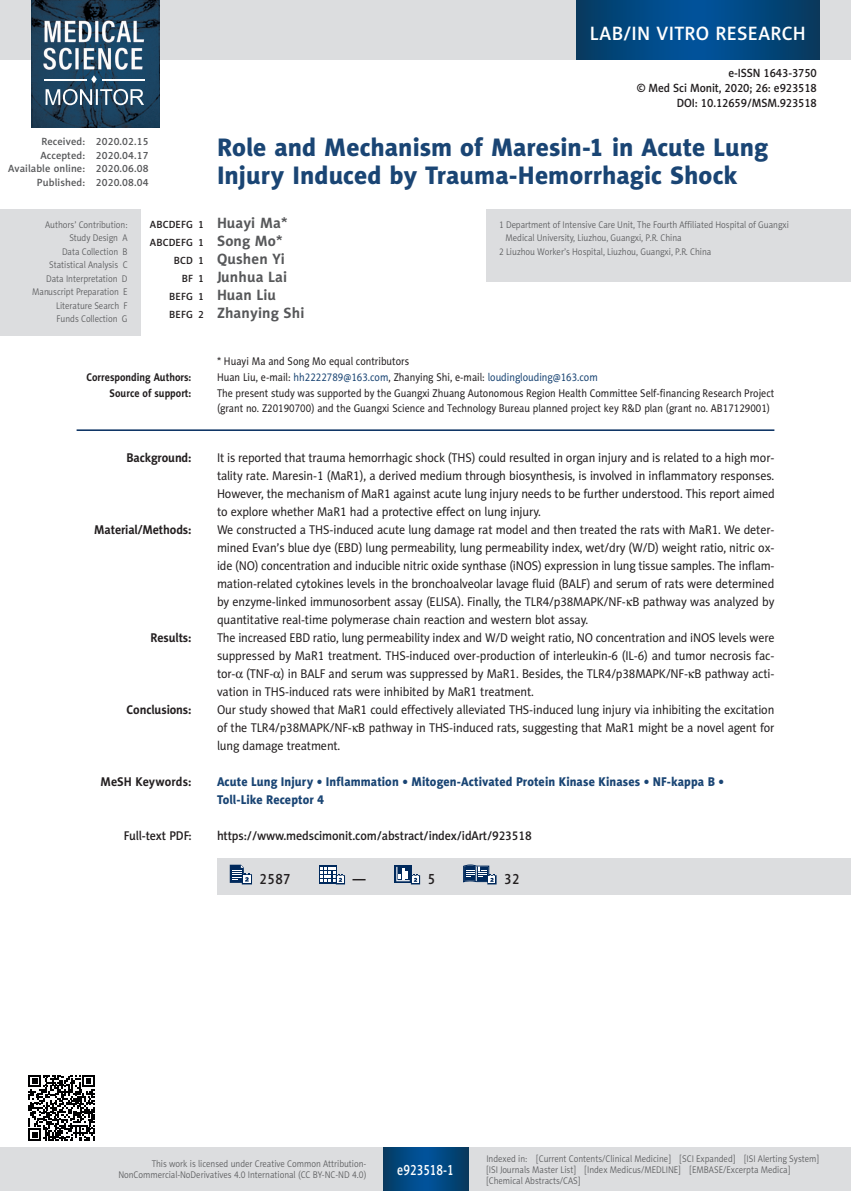
<style>
.page{position:relative;width:851px;height:1191px;background:#fff}
.page>*{position:absolute;margin:0;border:0;box-sizing:border-box;transform-origin:0 0}
.MSM_Tytul{font:25.5px/28.5px "Naomi Sans EFN Heavy";color:#1a4574}
.t1{font:19.5px "Naomi Sans EFN Medium";letter-spacing:.015em;color:#fff}
.MSM_Autorzy{font:700 15px "Naomi Sans EFN";letter-spacing:.01em;color:#57585a}
.MSM_e-PAGINA{font:15px "Naomi Sans EFN Medium";color:#fff;scale:.8 1}
.MSM_dane{font:15px "Naomi Sans EFN Medium";letter-spacing:.03em;color:#231f20;scale:.9 1}
.MSM_Summary_body{font:12.75px/18px "Naomi Sans EFN";letter-spacing:-.01em;color:#231f20;text-align:justify;scale:.95 1}
.MSM_keywords{font:12.75px/18px "Naomi Sans EFN Heavy";letter-spacing:.005em;color:#1a4574;scale:.95 1}
.MSM_full_text_pdf{font:12.75px "Naomi Sans EFN Medium";letter-spacing:-.01em;color:#231f20;scale:.95 1}
.MSM_Summary_body-2{font:700 12.75px "Naomi Sans EFN";letter-spacing:-.01em;color:#231f20;scale:.95 1}
.MSM_keywords-2{font:700 12.75px "Naomi Sans EFN";letter-spacing:.005em;color:#231f20;scale:.95 1}
.MSM_full_text_pdf-2{font:12px "Naomi Sans EFN Medium";letter-spacing:-.01em;color:#231f20;scale:.95 1}
.MSM_Support{font:11.25px/15.8px "Naomi Sans EFN";color:#231f20;scale:.9 1}
.MSM_Adres{font:11.25px "Naomi Sans EFN";color:#1a4574;scale:.9 1}
.MSM_Adres-2{font:11.25px "Naomi Sans EFN";color:#231f20;scale:.9 1}
.MSM_Adres-3{font:700 11.25px "Naomi Sans EFN";color:#231f20;scale:.9 1}
.MSM_Support-2{font:700 11.25px "Naomi Sans EFN";color:#231f20;scale:.9 1}
.t2{font:10.5px "Naomi Sans EFN Medium";letter-spacing:.01em;color:#57585a}
.MSM_Autorzy-2{font:10.5px "Naomi Sans EFN Medium";letter-spacing:.01em;color:#231f20}
.MSM_Afiliacja{font:9.75px/11.2px "Naomi Sans EFN Light";color:#57585a;scale:.9 1}
.s1{font-family:"Naomi Sans EFN";font-weight:700;font-size:15px;color:#57585a}
.s2{font-family:"Naomi Sans EFN Medium";font-weight:400;font-size:10.5px;color:#231f20}
.s3{color:#231f20}
.s4{font-family:"Standard Sym L"}
</style>
<div class="page">
<div style="left:217px;top:858px;width:633px;height:36px;background:#dcdddf"></div>
<svg style="left:230px;top:864px;width:22px;height:20px"></svg>
<div style="left:319px;top:865px;width:17px;height:18px;background:#00295c"></div>
<svg style="left:320px;top:866px;width:25px;height:18px"></svg>
<div style="left:394px;top:865px;width:18px;height:18px;background:#00295c"></div>
<svg style="left:396px;top:867px;width:24px;height:17px"></svg>
<svg style="left:463px;top:864px;width:33px;height:20px"></svg>
<hr style="left:77px;top:429px;width:697px;height:2px;background:#00295c">
<div style="left:0;top:210px;width:140px;height:126px;background:#dcdddf"></div>
<div style="left:486px;top:210px;width:364px;height:72px;background:#dcdddf"></div>
<svg style="left:28px;top:1075px;width:67px;height:66px"></svg>
<div style="left:0;top:1148px;width:850px;height:43px;background:#dcdddf"></div>
<svg style="left:383px;top:1147px;width:85px;height:43px;background:#02477e"></svg>
<div style="left:0;top:0;width:850px;height:60px;background:#dcdddf"></div>
<img style="left:32px;top:0;width:127px;height:128px">
<img style="left:45px;top:79px;width:41px;height:1px">
<img style="left:103px;top:79px;width:41px;height:1px">
<svg style="left:91px;top:75px;width:6px;height:8px"></svg>
<img style="left:46px;top:89px;width:98px;height:16px">
<svg style="left:576px;top:0;width:243px;height:60px;background:#02477e"></svg>
<h2 class="t1" style="left:589px;top:22px;width:217px">LAB/IN VITRO RESEARCH</h2>
<p class="MSM_full_text_pdf-2" style="left:728px;top:66px;width:95px">e-ISSN 1643-3750</p>
<p class="MSM_full_text_pdf-2" style="left:636px;top:81px;width:191px">© Med Sci Monit, 2020; 26: e923518</p>
<p class="MSM_full_text_pdf-2" style="left:676px;top:96px;width:149px">DOI: 10.12659/MSM.923518</p>
<p class="MSM_Tytul" style="left:217px;top:132px;width:552px">Role and Mechanism of Maresin-1 in Acute Lung<br>Injury Induced by Trauma-Hemorrhagic Shock</p>
<p class="MSM_Autorzy-2" style="left:150px;top:218px;width:139px">ABCDEFG 1 <span class="s1">Huayi Ma*</span></p>
<p class="MSM_Autorzy-2" style="left:150px;top:236px;width:134px">ABCDEFG 1 <span class="s1">Song Mo*</span></p>
<p class="MSM_Autorzy" style="left:174px;top:250px;width:113px"><span class="s2">BCD 1</span> Qushen Yi</p>
<p class="MSM_Autorzy" style="left:182px;top:268px;width:107px"><span class="s2">BF 1</span> Junhua Lai</p>
<p class="MSM_Autorzy" style="left:169px;top:286px;width:108px"><span class="s2">BEFG 1</span> Huan Liu</p>
<p class="MSM_Autorzy" style="left:169px;top:304px;width:137px"><span class="s2">BEFG 2</span> Zhanying Shi</p>
<p class="MSM_Adres-2" style="left:217px;top:355px;width:215px">* Huayi Ma and Song Mo equal contributors</p>
<p class="MSM_Adres-3" style="left:86px;top:370px;width:118px">Corresponding Authors:</p>
<p class="MSM_Adres" style="left:217px;top:370px;width:424px"><span class="s3">Huan Liu, e-mail:</span> hh2222789@163.com<span class="s3">, Zhanying Shi, e-mail:</span> loudinglouding@163.com</p>
<p class="MSM_Support-2" style="left:110px;top:386px;width:92px">Source of support:</p>
<p class="MSM_Support" style="left:217px;top:385px;width:620px">The present study was supported by the Guangxi Zhuang Autonomous Region Health Committee Self-financing Research Project (grant no. Z20190700) and the Guangxi Science and Technology Bureau planned project key R&amp;D plan (grant no. AB17129001)</p>
<p class="MSM_Summary_body-2" style="left:126px;top:450px;width:70px">Background:</p>
<p class="MSM_Summary_body" style="left:217px;top:449px;width:588px">It is reported that trauma hemorrhagic shock (THS) could resulted in organ injury and is related to a high mor&shy;tality rate. Maresin-1 (MaR1), a derived medium through biosynthesis, is involved in inflammatory responses.<br>However, the mechanism of MaR1 against acute lung injury needs to be further understood. This report aimed to explore whether MaR1 had a protective effect on lung injury.</p>
<p class="MSM_Summary_body-2" style="left:94px;top:522px;width:104px">Material/Methods:</p>
<p class="MSM_Summary_body" style="left:217px;top:521px;width:588px">We constructed a THS-induced acute lung damage rat model and then treated the rats with MaR1. We deter&shy;mined Evan’s blue dye (EBD) lung permeability, lung permeability index, wet/dry (W/D) weight ratio, nitric ox&shy;ide (NO) concentration and inducible nitric oxide synthase (iNOS) expression in lung tissue samples. The inflam&shy;mation-related cytokines levels in the bronchoalveolar lavage fluid (BALF) and serum of rats were determined by enzyme-linked immunosorbent assay (ELISA). Finally, the TLR4/p38MAPK/NF-<span class="s4">k</span>B pathway was analyzed by quantitative real-time polymerase chain reaction and western blot assay.</p>
<p class="MSM_Summary_body-2" style="left:150px;top:630px;width:45px">Results:</p>
<p class="MSM_Summary_body" style="left:217px;top:629px;width:588px">The increased EBD ratio, lung permeability index and W/D weight ratio, NO concentration and iNOS levels were suppressed by MaR1 treatment. THS-induced over-production of interleukin-6 (IL-6) and tumor necrosis fac&shy;tor-<span class="s4">a</span> (TNF-<span class="s4">a</span>) in BALF and serum was suppressed by MaR1. Besides, the TLR4/p38MAPK/NF-<span class="s4">k</span>B pathway acti&shy;vation in THS-induced rats were inhibited by MaR1 treatment.</p>
<p class="MSM_Summary_body-2" style="left:127px;top:702px;width:70px">Conclusions:</p>
<p class="MSM_Summary_body" style="left:217px;top:701px;width:588px">Our study showed that MaR1 could effectively alleviated THS-induced lung injury via inhibiting the excitation of the TLR4/p38MAPK/NF-<span class="s4">k</span>B pathway in THS-induced rats, suggesting that MaR1 might be a novel agent for lung damage treatment.</p>
<p class="MSM_keywords-2" style="left:100px;top:774px;width:97px">MeSH Keywords:</p>
<p class="MSM_keywords" style="left:217px;top:772px;width:535px">Acute Lung Injury • Inflammation • Mitogen-Activated Protein Kinase Kinases • NF-kappa B •<br>Toll-Like Receptor 4</p>
<p class="MSM_full_text_pdf" style="left:124px;top:828px;width:73px">Full-text PDF:</p>
<p class="MSM_full_text_pdf" style="left:217px;top:828px;width:333px">https://www.medscimonit.com/abstract/index/idArt/923518</p>
<p class="t2" style="left:41px;top:136px;width:109px">Received: 2020.02.15</p>
<p class="t2" style="left:40px;top:149px;width:110px">Accepted: 2020.04.17</p>
<p class="t2" style="left:8px;top:163px;width:142px">Available online: 2020.06.08</p>
<p class="t2" style="left:37px;top:176px;width:113px">Published: 2020.08.04</p>
<p class="MSM_Afiliacja" style="left:45px;top:219px;width:93px">Authors’ Contribution:</p>
<p class="MSM_Afiliacja" style="left:69px;top:232px;width:66px">Study Design A</p>
<p class="MSM_Afiliacja" style="left:62px;top:246px;width:74px">Data Collection B</p>
<p class="MSM_Afiliacja" style="left:49px;top:259px;width:89px">Statistical Analysis C</p>
<p class="MSM_Afiliacja" style="left:46px;top:273px;width:92px">Data Interpretation D</p>
<p class="MSM_Afiliacja" style="left:32px;top:286px;width:107px">Manuscript Preparation E</p>
<p class="MSM_Afiliacja" style="left:56px;top:300px;width:81px">Literature Search F</p>
<p class="MSM_Afiliacja" style="left:57px;top:313px;width:80px">Funds Collection G</p>
<p class="MSM_Afiliacja" style="left:505px;top:218px;width:316px;line-height:13.5px;text-indent:-6px">1 Department of Intensive Care Unit, The Fourth Affiliated Hospital of Guangxi<br>Medical University, Liuzhou, Guangxi, P.R. China</p>
<p class="MSM_Afiliacja" style="left:499px;top:246px;width:237px">2 Liuzhou Worker’s Hospital, Liuzhou, Guangxi, P.R. China</p>
<p class="MSM_dane" style="left:259px;top:870px;width:36px">2587</p>
<p class="MSM_dane" style="left:352px;top:870px;width:16px">—</p>
<p class="MSM_dane" style="left:427px;top:870px;width:10px">5</p>
<p class="MSM_dane" style="left:504px;top:870px;width:19px">32</p>
<p class="MSM_Afiliacja" style="left:118px;top:1158px;width:277px;text-align:right">This work is licensed under Creative Common Attribution-<br>NonCommercial-NoDerivatives 4.0 International (CC BY-NC-ND 4.0)</p>
<p class="MSM_e-PAGINA" style="left:397px;top:1160px;width:72px">e923518-1</p>
<p class="MSM_Afiliacja" style="left:486px;top:1152px;width:371px">Indexed in: [Current Contents/Clinical Medicine] [SCI Expanded] [ISI Alerting System] [ISI Journals Master List] [Index Medicus/MEDLINE] [EMBASE/Excerpta Medica] [Chemical Abstracts/CAS]</p>
</div>
